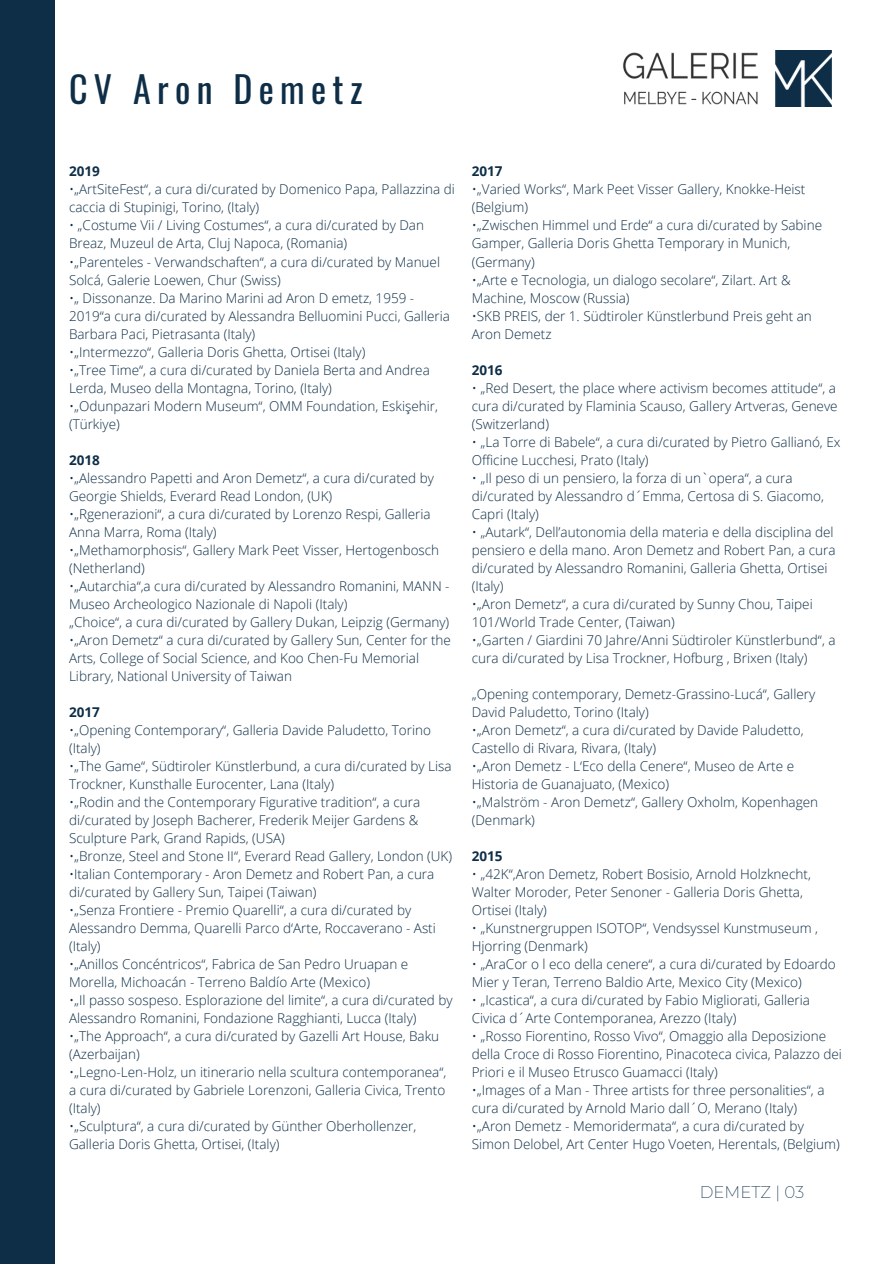
<style>
.page{position:relative;width:894px;height:1264px;background:#fff}
.page>*{position:absolute;margin:0;border:0;box-sizing:border-box;transform-origin:0 0}
.t1{font:36px "Oswald";letter-spacing:.175em;color:#0e2e47}
.t2{font:200 16.5px "Montserrat";color:#0e2e47}
.t3{font:300 13.5px/18px "Open Sans";color:#0e2e47}
.t4{font:700 13.5px "Open Sans";color:#0e2e47}
</style>
<div class="page">
<img style="left:623px;top:51px;width:208px;height:56px">
<div style="left:0;top:0;width:54px;height:1263px;background:#0e2e47"></div>
<p class="t1" style="left:69px;top:61px;width:295px">CV Aron Demetz</p>
<h1 class="t4" style="left:69px;top:162px;width:32px">2019</h1>
<p class="t3" style="left:69px;top:180px;width:387px">•„ArtSiteFest“, a cura di/curated by Domenico Papa, Pallazzina di caccia di Stupinigi, Torino, (Italy)</p>
<p class="t3" style="left:69px;top:216px;width:356px">• „Costume Vii / Living Costumes“, a cura di/curated by Dan<br>Breaz, Muzeul de Arta, Cluj Napoca, (Romania)</p>
<p class="t3" style="left:69px;top:252px;width:372px">•„Parenteles - Verwandschaften“, a cura di/curated by Manuel<br>Solcá, Galerie Loewen, Chur (Swiss)</p>
<p class="t3" style="left:69px;top:288px;width:382px">•„ Dissonanze. Da Marino Marini ad Aron D emetz, 1959 -<br>2019“a cura di/curated by Alessandra Belluomini Pucci, Galleria<br>Barbara Paci, Pietrasanta (Italy)</p>
<p class="t3" style="left:69px;top:342px;width:298px">•„Intermezzo“, Galleria Doris Ghetta, Ortisei (Italy)</p>
<p class="t3" style="left:69px;top:360px;width:362px">•„Tree Time“, a cura di/curated by Daniela Berta and Andrea<br>Lerda, Museo della Montagna, Torino, (Italy)</p>
<p class="t3" style="left:69px;top:396px;width:370px">•„Odunpazari Modern Museum“, OMM Foundation, Eskişehir, (Türkiye)</p>
<p class="t4" style="left:69px;top:450px;width:32px">2018</p>
<p class="t3" style="left:69px;top:468px;width:366px">•„Alessandro Papetti and Aron Demetz“, a cura di/curated by<br>Georgie Shields, Everard Read London, (UK)</p>
<p class="t3" style="left:69px;top:504px;width:363px">•„Rgenerazioni“, a cura di/curated by Lorenzo Respi, Galleria<br>Anna Marra, Roma (Italy)</p>
<p class="t3" style="left:69px;top:540px;width:371px">•„Methamorphosis“, Gallery Mark Peet Visser, Hertogenbosch (Netherland)</p>
<p class="t3" style="left:69px;top:576px;width:382px">•„Autarchia“,a cura di/curated by Alessandro Romanini, MANN -<br>Museo Archeologico Nazionale di Napoli (Italy)</p>
<p class="t3" style="left:69px;top:612px;width:381px">„Choice“, a cura di/curated by Gallery Dukan, Leipzig (Germany)</p>
<p class="t3" style="left:69px;top:630px;width:383px">•„Aron Demetz“ a cura di/curated by Gallery Sun, Center for the<br>Arts, College of Social Science, and Koo Chen-Fu Memorial<br>Library, National University of Taiwan</p>
<p class="t4" style="left:69px;top:702px;width:32px">2017</p>
<p class="t3" style="left:69px;top:720px;width:363px">•„Opening Contemporary“, Galleria Davide Paludetto, Torino (Italy)</p>
<p class="t3" style="left:69px;top:756px;width:384px">•„The Game“, Südtiroler Künstlerbund, a cura di/curated by Lisa<br>Trockner, Kunsthalle Eurocenter, Lana (Italy)</p>
<p class="t3" style="left:69px;top:792px;width:352px">•„Rodin and the Contemporary Figurative tradition“, a cura di/curated by Joseph Bacherer, Frederik Meijer Gardens &amp;<br>Sculpture Park, Grand Rapids, (USA)</p>
<p class="t3" style="left:69px;top:846px;width:384px">•„Bronze, Steel and Stone II“, Everard Read Gallery, London (UK)</p>
<p class="t3" style="left:69px;top:864px;width:367px">•Italian Contemporary - Aron Demetz and Robert Pan, a cura di/curated by Gallery Sun, Taipei (Taiwan)</p>
<p class="t3" style="left:69px;top:900px;width:368px">•„Senza Frontiere - Premio Quarelli“, a cura di/curated by<br>Alessandro Demma, Quarelli Parco d‘Arte, Roccaverano - Asti (Italy)</p>
<p class="t3" style="left:69px;top:954px;width:340px">•„Anillos Concéntricos“, Fabrica de San Pedro Uruapan e<br>Morella, Michoacán - Terreno Baldío Arte (Mexico)</p>
<p class="t3" style="left:69px;top:990px;width:385px">•„Il passo sospeso. Esplorazione del limite“, a cura di/curated by<br>Alessandro Romanini, Fondazione Ragghianti, Lucca (Italy)</p>
<p class="t3" style="left:69px;top:1026px;width:371px">•„The Approach“, a cura di/curated by Gazelli Art House, Baku (Azerbaijan)</p>
<p class="t3" style="left:69px;top:1062px;width:378px;text-align:justify">•„Legno-Len-Holz, un itinerario nella scultura contemporanea“, a cura di/curated by Gabriele Lorenzoni, Galleria Civica, Trento (Italy)</p>
<p class="t3" style="left:69px;top:1116px;width:348px">•„Sculptura“, a cura di/curated by Günther Oberhollenzer,<br>Galleria Doris Ghetta, Ortisei, (Italy)</p>
<p class="t4" style="left:471px;top:162px;width:32px">2017</p>
<p class="t3" style="left:471px;top:180px;width:335px">•„Varied Works“, Mark Peet Visser Gallery, Knokke-Heist (Belgium)</p>
<p class="t3" style="left:471px;top:216px;width:352px">•„Zwischen Himmel und Erde“ a cura di/curated by Sabine<br>Gamper, Galleria Doris Ghetta Temporary in Munich, (Germany)</p>
<p class="t3" style="left:471px;top:270px;width:320px">•„Arte e Tecnologia, un dialogo secolare“, Zilart. Art &amp;<br>Machine, Moscow (Russia)</p>
<p class="t3" style="left:471px;top:306px;width:341px">•SKB PREIS, der 1. Südtiroler Künstlerbund Preis geht an<br>Aron Demetz</p>
<p class="t4" style="left:471px;top:360px;width:32px">2016</p>
<p class="t3" style="left:471px;top:378px;width:367px">• „Red Desert, the place where activism becomes attitude“, a cura di/curated by Flaminia Scauso, Gallery Artveras, Geneve (Switzerland)</p>
<p class="t3" style="left:471px;top:432px;width:370px">• „La Torre di Babele“, a cura di/curated by Pietro Gallianó, Ex<br>Officine Lucchesi, Prato (Italy)</p>
<p class="t3" style="left:471px;top:468px;width:353px">• „Il peso di un pensiero, la forza di un`opera“, a cura di/curated by Alessandro d´Emma, Certosa di S. Giacomo,<br>Capri (Italy)</p>
<p class="t3" style="left:471px;top:522px;width:365px">• „Autark“, Dell’autonomia della materia e della disciplina del pensiero e della mano. Aron Demetz and Robert Pan, a cura di/curated by Alessandro Romanini, Galleria Ghetta, Ortisei (Italy)</p>
<p class="t3" style="left:471px;top:594px;width:342px">•„Aron Demetz“, a cura di/curated by Sunny Chou, Taipei<br>101/World Trade Center, (Taiwan)</p>
<p class="t3" style="left:471px;top:630px;width:365px">•„Garten / Giardini 70 Jahre/Anni Südtiroler Künstlerbund“, a cura di/curated by Lisa Trockner, Hofburg , Brixen (Italy)</p>
<p class="t3" style="left:471px;top:684px;width:345px">„Opening contemporary, Demetz-Grassino-Lucá“, Gallery<br>David Paludetto, Torino (Italy)</p>
<p class="t3" style="left:471px;top:720px;width:333px">•„Aron Demetz“, a cura di/curated by Davide Paludetto,<br>Castello di Rivara, Rivara, (Italy)</p>
<p class="t3" style="left:471px;top:756px;width:324px">•„Aron Demetz - L‘Eco della Cenere“, Museo de Arte e<br>Historia de Guanajuato, (Mexico)</p>
<p class="t3" style="left:471px;top:792px;width:348px">•„Malström - Aron Demetz“, Gallery Oxholm, Kopenhagen (Denmark)</p>
<p class="t4" style="left:471px;top:846px;width:32px">2015</p>
<p class="t3" style="left:471px;top:864px;width:340px">• „42K“,Aron Demetz, Robert Bosisio, Arnold Holzknecht,<br>Walter Moroder, Peter Senoner - Galleria Doris Ghetta,<br>Ortisei (Italy)</p>
<p class="t3" style="left:471px;top:918px;width:348px">• „Kunstnergruppen ISOTOP“, Vendsyssel Kunstmuseum ,<br>Hjorring (Denmark)</p>
<p class="t3" style="left:471px;top:954px;width:365px">• „AraCor o l eco della cenere“, a cura di/curated by Edoardo<br>Mier y Teran, Terreno Baldio Arte, Mexico City (Mexico)</p>
<p class="t3" style="left:471px;top:990px;width:340px">• „Icastica“, a cura di/curated by Fabio Migliorati, Galleria<br>Civica d´Arte Contemporanea, Arezzo (Italy)</p>
<p class="t3" style="left:471px;top:1026px;width:372px">• „Rosso Fiorentino, Rosso Vivo“, Omaggio alla Deposizione della Croce di Rosso Fiorentino, Pinacoteca civica, Palazzo dei<br>Priori e il Museo Etrusco Guamacci (Italy)</p>
<p class="t3" style="left:471px;top:1080px;width:354px">•„Images of a Man - Three artists for three personalities“, a cura di/curated by Arnold Mario dall´O, Merano (Italy)</p>
<p class="t3" style="left:471px;top:1116px;width:369px">•„Aron Demetz - Memoridermata“, a cura di/curated by<br>Simon Delobel, Art Center Hugo Voeten, Herentals, (Belgium)</p>
<p class="t2" style="left:699px;top:1182px;width:106px">DEMETZ | 03</p>
</div>
